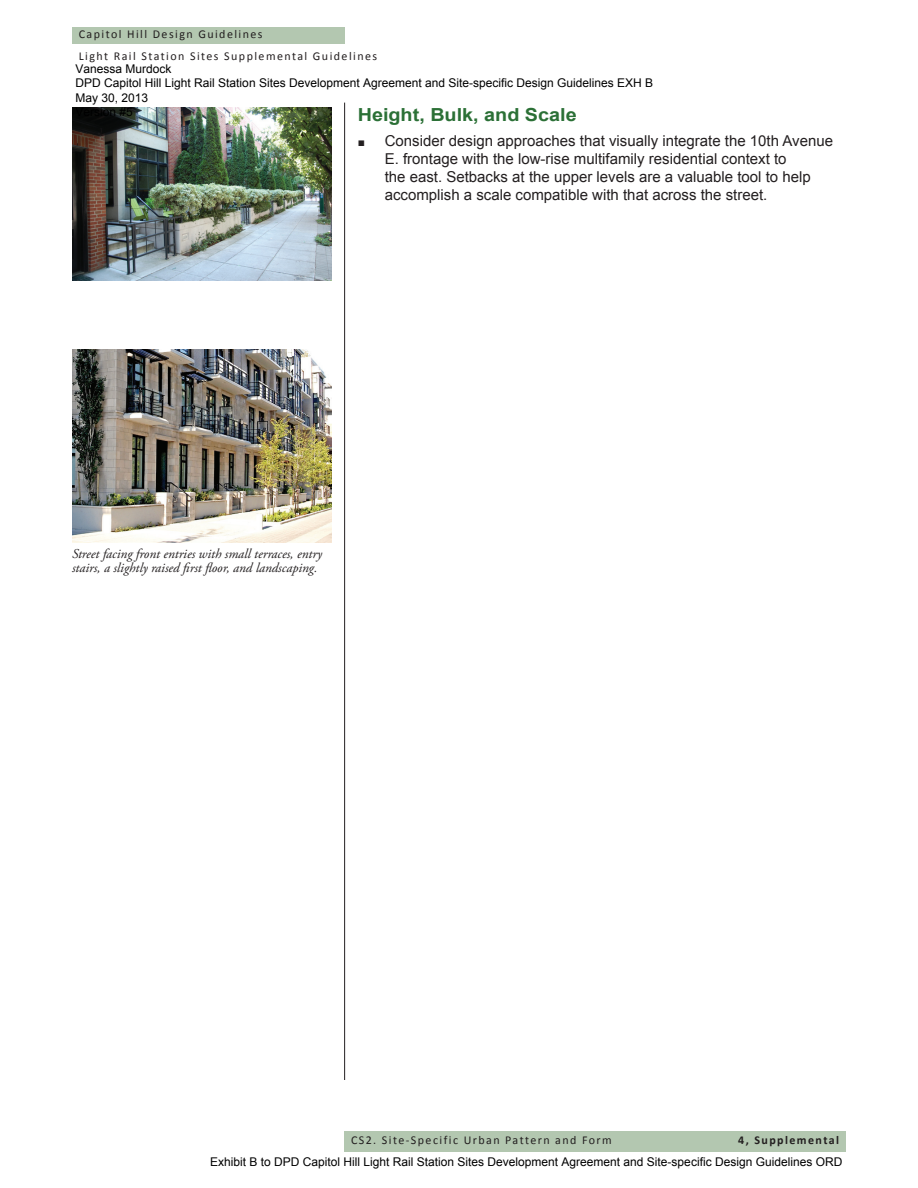
<style>
.page{position:relative;width:918px;height:1188px;background:#fff}
.page>*{position:absolute;margin:0;border:0;box-sizing:border-box;transform-origin:0 0}
.t1{font:700 18px "Arial";color:#2b7036;scale:1.1 1}
.t2{font:15px/18px "Arial";color:#231f20}
.t3{font:italic 13.5px/13.5px "Adobe Garamond Pro";color:#231f20}
.t4{font:12px/14.4px "Arial";color:#000}
.t5{font:12px/21.6px "Calibri";letter-spacing:.12em;color:#231f20}
.t6{font:700 12px "Calibri";letter-spacing:.12em;color:#231f20}
.s1{font-size:12px}
</style>
<div class="page">
<div style="left:72px;top:27px;width:272px;height:16px;background:#b3c7b0"></div>
<div style="left:344px;top:1131px;width:502px;height:20px;background:#b3c7b0"></div>
<img style="left:72px;top:108px;width:259px;height:172px">
<img style="left:72px;top:350px;width:259px;height:192px">
<hr style="left:344px;top:103px;width:1px;height:977px;background:#231f20">
<p class="t5" style="left:79px;top:23px;width:300px">Capitol Hill Design Guidelines<br>Light Rail Station Sites Supplemental Guidelines</p>
<p class="t4" style="left:76px;top:62px;width:579px">Vanessa Murdock<br>DPD Capitol Hill Light Rail Station Sites Development Agreement and Site-specific Design Guidelines EXH B May 30, 2013<br>Version #5</p>
<h1 class="t1" style="left:358px;top:103px;width:201px">Height, Bulk, and Scale</h1>
<p class="t2" style="left:385px;top:132px;width:450px;text-indent:-27px"><span class="s1">■</span> Consider design approaches that visually integrate the 10th Avenue E. frontage with the low-rise multifamily residential context to<br>the east. Setbacks at the upper levels are a valuable tool to help accomplish a scale compatible with that across the street.</p>
<p class="t3" style="left:72px;top:548px;width:252px">Street facing front entries with small terraces, entry stairs, a slightly raised first floor, and landscaping.</p>
<p class="t5" style="left:351px;top:1129px;width:262px">CS2. Site-Specific Urban Pattern and Form</p>
<p class="t6" style="left:738px;top:1133px;width:103px">4, Supplemental</p>
<p class="t4" style="left:210px;top:1155px;width:634px">Exhibit B to DPD Capitol Hill Light Rail Station Sites Development Agreement and Site-specific Design Guidelines ORD</p>
</div>
